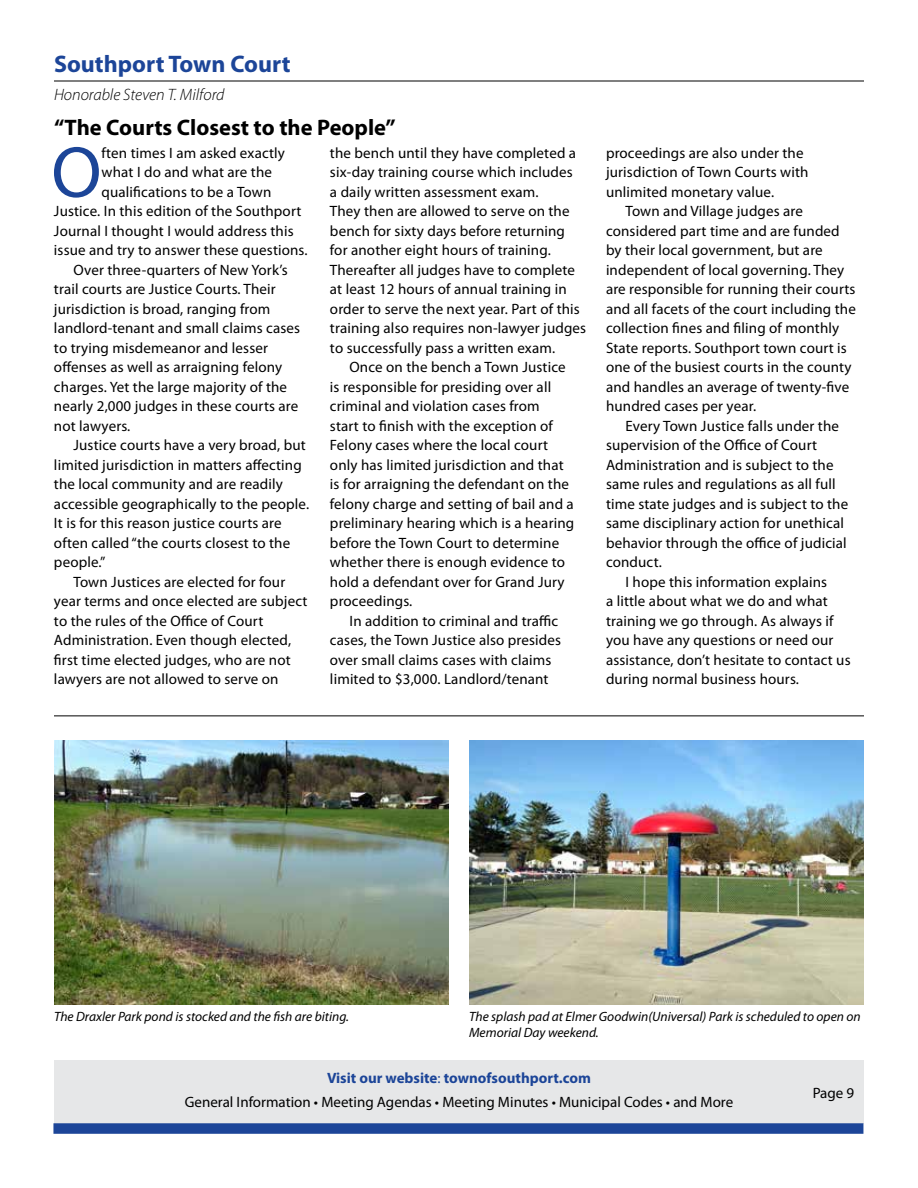
<style>
.page{position:relative;width:918px;height:1188px;background:#fff}
.page>*{position:absolute;margin:0;border:0;box-sizing:border-box;transform-origin:0 0}
.t1{font:72.9px "Myriad Pro";color:#1c4598}
.t2{font:700 24px "Myriad Pro";color:#1c4598}
.t3{font:700 22.5px "Myriad Pro";color:#000}
.t4{font:italic 300 16.5px "Myriad Pro";color:#000}
.t5{font:15px/19.5px "Myriad Pro";letter-spacing:.01em;color:#000}
.t6{font:italic 13.5px/16.2px "Myriad Pro";color:#000}
.s1{font-weight:700;color:#1c4598}
.s2{color:#1c4598}
</style>
<div class="page">
<div style="left:54px;top:1060px;width:810px;height:64px;background:#e6e7e8"></div>
<div style="left:53px;top:1123px;width:810px;height:11px;background:#1c4598"></div>
<hr style="left:54px;top:716px;width:810px;height:1px;background:#000">
<hr style="left:54px;top:81px;width:810px;height:1px;background:#000">
<img style="left:54px;top:741px;width:395px;height:263px">
<img style="left:469px;top:741px;width:395px;height:263px">
<h2 class="t2" style="left:54px;top:48px;width:238px">Southport Town Court</h2>
<p class="t4" style="left:54px;top:84px;width:172px">Honorable Steven T. Milford</p>
<h3 class="t3" style="left:54px;top:112px;width:343px">“The Courts Closest to the People”</h3>
<h1 class="t1" style="left:51px;top:127px;width:52px">O</h1>
<p class="t5" style="left:102px;top:143px;width:185px">ften times I am asked exactly</p>
<p class="t5" style="left:102px;top:162px;width:172px">what I do and what are the</p>
<p class="t5" style="left:102px;top:182px;width:171px">qualifications to be a Town</p>
<p class="t5" style="left:54px;top:201px;width:249px">Justice. In this edition of the Southport</p>
<p class="t5" style="left:54px;top:221px;width:241px">Journal I thought I would address this</p>
<p class="t5" style="left:54px;top:240px;width:255px">issue and try to answer these questions.</p>
<p class="t5" style="left:73px;top:260px;width:216px">Over three-quarters of New York’s</p>
<p class="t5" style="left:54px;top:279px;width:223px">trail courts are Justice Courts. Their</p>
<p class="t5" style="left:54px;top:299px;width:218px">jurisdiction is broad, ranging from</p>
<p class="t5" style="left:54px;top:318px;width:248px">landlord-tenant and small claims cases</p>
<p class="t5" style="left:54px;top:338px;width:216px">to trying misdemeanor and lesser</p>
<p class="t5" style="left:54px;top:357px;width:230px">offenses as well as arraigning felony</p>
<p class="t5" style="left:54px;top:377px;width:235px">charges. Yet the large majority of the</p>
<p class="t5" style="left:54px;top:396px;width:246px">nearly 2,000 judges in these courts are</p>
<p class="t5" style="left:54px;top:416px;width:78px">not lawyers.</p>
<p class="t5" style="left:73px;top:435px;width:234px">Justice courts have a very broad, but</p>
<p class="t5" style="left:54px;top:455px;width:249px">limited jurisdiction in matters affecting</p>
<p class="t5" style="left:54px;top:474px;width:230px">the local community and are readily</p>
<p class="t5" style="left:54px;top:494px;width:257px">accessible geographically to the people.</p>
<p class="t5" style="left:54px;top:513px;width:229px">It is for this reason justice courts are</p>
<p class="t5" style="left:54px;top:533px;width:238px">often called “the courts closest to the</p>
<p class="t5" style="left:54px;top:552px;width:53px">people.”</p>
<p class="t5" style="left:73px;top:572px;width:213px">Town Justices are elected for four</p>
<p class="t5" style="left:54px;top:591px;width:255px">year terms and once elected are subject</p>
<p class="t5" style="left:54px;top:611px;width:211px">to the rules of the Office of Court</p>
<p class="t5" style="left:54px;top:630px;width:239px">Administration. Even though elected,</p>
<p class="t5" style="left:54px;top:650px;width:238px">first time elected judges, who are not</p>
<p class="t5" style="left:54px;top:669px;width:226px">lawyers are not allowed to serve on</p>
<p class="t5" style="left:330px;top:143px;width:258px">the bench until they have completed a six-day training course which includes<br>a daily written assessment exam.<br>They then are allowed to serve on the bench for sixty days before returning for another eight hours of training.<br>Thereafter all judges have to complete at least 12 hours of annual training in order to serve the next year. Part of this training also requires non-lawyer judges to successfully pass a written exam.</p>
<p class="t5" style="left:330px;top:357px;width:246px;text-indent:20px">Once on the bench a Town Justice is responsible for presiding over all criminal and violation cases from<br>start to finish with the exception of Felony cases where the local court only has limited jurisdiction and that is for arraigning the defendant on the felony charge and setting of bail and a preliminary hearing which is a hearing before the Town Court to determine whether there is enough evidence to hold a defendant over for Grand Jury proceedings.</p>
<p class="t5" style="left:330px;top:611px;width:233px;text-indent:20px">In addition to criminal and traffic cases, the Town Justice also presides over small claims cases with claims limited to $3,000. Landlord/tenant</p>
<p class="t5" style="left:606px;top:143px;width:204px">proceedings are also under the jurisdiction of Town Courts with unlimited monetary value.</p>
<p class="t5" style="left:606px;top:201px;width:251px;text-indent:20px">Town and Village judges are considered part time and are funded by their local government, but are independent of local governing. They are responsible for running their courts and all facets of the court including the collection fines and filing of monthly State reports. Southport town court is one of the busiest courts in the county and handles an average of twenty-five hundred cases per year.</p>
<p class="t5" style="left:606px;top:416px;width:244px;text-indent:20px">Every Town Justice falls under the supervision of the Office of Court Administration and is subject to the same rules and regulations as all full time state judges and is subject to the same disciplinary action for unethical behavior through the office of judicial conduct.</p>
<p class="t5" style="left:606px;top:572px;width:246px;text-indent:20px">I hope this information explains<br>a little about what we do and what training we go through. As always if you have any questions or need our assistance, don’t hesitate to contact us during normal business hours.</p>
<p class="t6" style="left:54px;top:1008px;width:297px">The Draxler Park pond is stocked and the fish are biting.</p>
<p class="t6" style="left:469px;top:1008px;width:393px">The splash pad at Elmer Goodwin(Universal) Park is scheduled to open on<br>Memorial Day weekend.</p>
<p class="t5" style="left:185px;top:1066px;width:550px;line-height:24px;text-align:center"><span class="s1">Visit our website</span><span class="s2">:</span> <span class="s1">townofsouthport.com<br></span>General Information • Meeting Agendas • Meeting Minutes • Municipal Codes • and More</p>
<p class="t5" style="left:813px;top:1083px;width:43px">Page 9</p>
</div>
